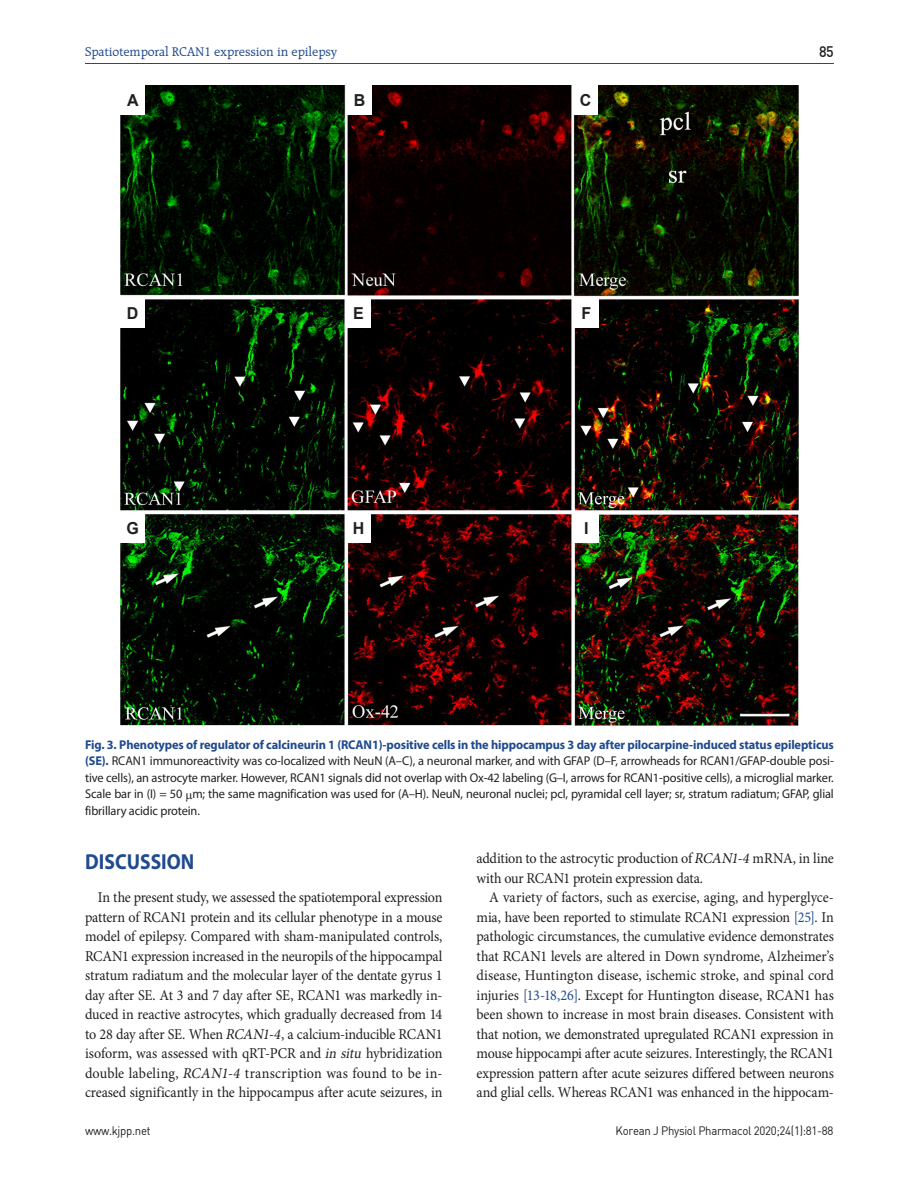
<style>
.page{position:relative;width:919px;height:1191px;background:#fff}
.page>*{position:absolute;margin:0;border:0;box-sizing:border-box;transform-origin:0 0}
.t1{font:700 21.75px "Myriad Pro";color:#204a8e;scale:.9 1}
.t2{font:700 16.5px "Arial";color:#231f20}
.t3{font:15px/19.5px "Minion Pro";letter-spacing:-.01em;color:#231f20;text-align:justify;scale:.94 1}
.t4{font:15px "Dinmed";color:#231f20;scale:.95 1}
.t5{font:13.5px "Raleigh BT";letter-spacing:-.01em;color:#204a8e}
.t6{font:12.75px/16.5px "Myriad Pro";letter-spacing:-.01em;color:#231f20;text-align:justify}
.t7{font:12px "Dinreg";letter-spacing:-.025em;color:#231f20;scale:.95 1}
.s1{font-weight:700;color:#204a8e}
.s2{font-style:italic}
.s3{color:#204a8e}
</style>
<div class="page">
<hr style="left:85px;top:64px;width:748px;height:1px;background:#204a8e">
<img style="left:121px;top:85px;width:677px;height:640px">
<div style="left:121px;top:85px;width:24px;height:29px;background:#fff"></div>
<div style="left:121px;top:298px;width:24px;height:30px;background:#fff"></div>
<div style="left:346px;top:298px;width:25px;height:30px;background:#fff"></div>
<div style="left:574px;top:298px;width:24px;height:30px;background:#fff"></div>
<div style="left:121px;top:513px;width:24px;height:30px;background:#fff"></div>
<div style="left:346px;top:513px;width:25px;height:30px;background:#fff"></div>
<div style="left:574px;top:513px;width:24px;height:30px;background:#fff"></div>
<div style="left:347px;top:85px;width:25px;height:29px;background:#fff"></div>
<div style="left:573px;top:85px;width:24px;height:29px;background:#fff"></div>
<p class="t5" style="left:85px;top:43px;width:254px">Spatiotemporal RCAN1 expression in epilepsy</p>
<p class="t2" style="left:127px;top:88px;width:13px">A</p>
<p class="t2" style="left:354px;top:88px;width:13px">B</p>
<p class="t2" style="left:580px;top:88px;width:13px">C</p>
<p class="t2" style="left:127px;top:301px;width:13px">D</p>
<p class="t2" style="left:353px;top:301px;width:12px">E</p>
<p class="t2" style="left:581px;top:301px;width:11px">F</p>
<p class="t2" style="left:126px;top:517px;width:14px">G</p>
<p class="t2" style="left:353px;top:517px;width:13px">H</p>
<p class="t2" style="left:584px;top:517px;width:6px">I</p>
<p class="t4" style="left:819px;top:42px;width:17px">85</p>
<p class="t6" style="left:85px;top:736px;width:750px"><span class="s1">Fig. 3. Phenotypes of regulator of calcineurin 1 (RCAN1)-positive cells in the hippocampus 3 day after pilocarpine-induced status epilepticus (SE).</span> RCAN1 immunoreactivity was co-localized with NeuN (A–C), a neuronal marker, and with GFAP (D–F, arrowheads for RCAN1/GFAP-double posi&shy;tive cells), an astrocyte marker. However, RCAN1 signals did not overlap with Ox-42 labeling (G–I, arrows for RCAN1-positive cells), a microglial marker.<br>Scale bar in (I) = 50 m; the same magnification was used for (A–H). NeuN, neuronal nuclei; pcl, pyramidal cell layer; sr, stratum radiatum; GFAP, glial fibrillary acidic protein.</p>
<h1 class="t1" style="left:85px;top:847px;width:123px">DISCUSSION</h1>
<p class="t3" style="left:85px;top:888px;width:382px;text-indent:13px">In the present study, we assessed the spatiotemporal expression pattern of RCAN1 protein and its cellular phenotype in a mouse model of epilepsy. Compared with sham-manipulated controls, RCAN1 expression increased in the neuropils of the hippocampal stratum radiatum and the molecular layer of the dentate gyrus 1 day after SE. At 3 and 7 day after SE, RCAN1 was markedly in&shy;duced in reactive astrocytes, which gradually decreased from 14 to 28 day after SE. When <span class="s2">RCAN1-4</span>, a calcium-inducible RCAN1 isoform, was assessed with qRT-PCR and <span class="s2">in situ</span> hybridization double labeling, <span class="s2">RCAN1-4</span> transcription was found to be in&shy;creased significantly in the hippocampus after acute seizures, in</p>
<p class="t3" style="left:476px;top:849px;width:381px">addition to the astrocytic production of <span class="s2">RCAN1-4</span> mRNA, in line with our RCAN1 protein expression data.</p>
<p class="t3" style="left:476px;top:888px;width:381px;text-indent:13px">A variety of factors, such as exercise, aging, and hyperglyce&shy;mia, have been reported to stimulate RCAN1 expression <span class="s3">[25]</span>. In pathologic circumstances, the cumulative evidence demonstrates that RCAN1 levels are altered in Down syndrome, Alzheimer’s disease, Huntington disease, ischemic stroke, and spinal cord injuries <span class="s3">[13-18,26]</span>. Except for Huntington disease, RCAN1 has been shown to increase in most brain diseases. Consistent with that notion, we demonstrated upregulated RCAN1 expression in mouse hippocampi after acute seizures. Interestingly, the RCAN1 expression pattern after acute seizures differed between neurons and glial cells. Whereas RCAN1 was enhanced in the hippocam-</p>
<p class="t7" style="left:85px;top:1123px;width:70px">www.kjpp.net</p>
<p class="t7" style="left:615px;top:1123px;width:231px">Korean J Physiol Pharmacol 2020;24(1):81-88</p>
</div>
